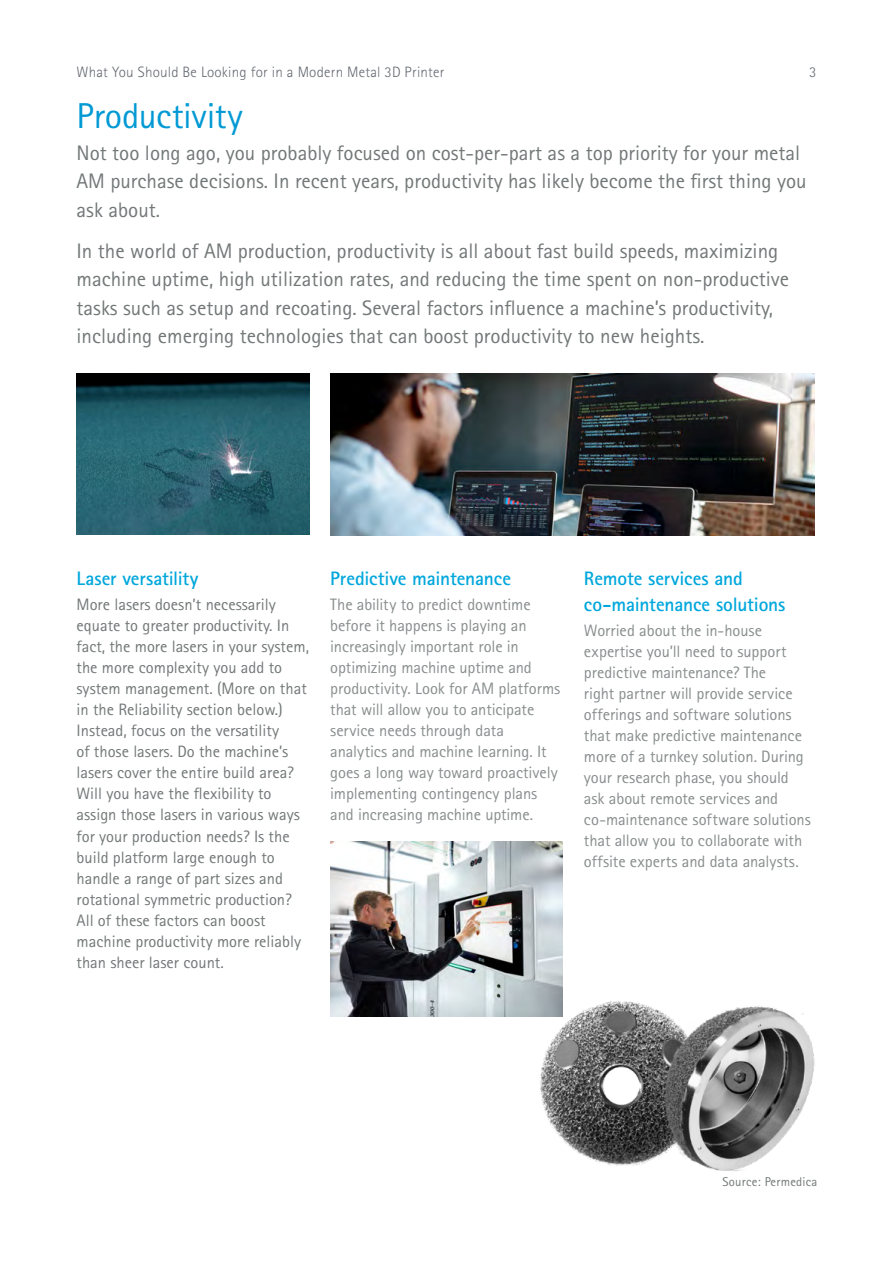
<style>
.page{position:relative;width:893px;height:1263px;background:#fff}
.page>*{position:absolute;margin:0;border:0;box-sizing:border-box;transform-origin:0 0}
.t1{font:36px "Rotis Sans Serif Std";letter-spacing:-.005em;color:#0099d4}
.t2{font:21px/28.5px "Rotis Sans Serif Std";color:#727777}
.t3{font:700 19.5px/25.5px "Rotis Sans Serif Std";letter-spacing:-.01em;color:#00a7dc}
.t4{font:16.5px/21px "Rotis Sans Serif Std";letter-spacing:-.005em;color:#888d8d}
.t5{font:16.5px/21px "Rotis Sans Serif Std";color:#727777}
.t6{font:300 15px "Rotis Sans Serif Std";letter-spacing:.015em;color:#63686f}
.t7{font:12.75px "Rotis Sans Serif Std";letter-spacing:.02em;color:#727777}
</style>
<div class="page">
<img style="left:77px;top:374px;width:232px;height:160px">
<img style="left:330px;top:374px;width:485px;height:162px">
<img style="left:540px;top:1001px;width:275px;height:170px">
<img style="left:330px;top:842px;width:233px;height:175px">
<p class="t6" style="left:77px;top:63px;width:369px">What You Should Be Looking for in a Modern Metal 3D Printer</p>
<p class="t6" style="left:809px;top:63px;width:9px">3</p>
<h1 class="t1" style="left:77px;top:95px;width:168px">Productivity</h1>
<p class="t2" style="left:77px;top:138px;width:732px">Not too long ago, you probably focused on cost-per-part as a top priority for your metal<br>AM purchase decisions. In recent years, productivity has likely become the first thing you ask about.</p>
<p class="t2" style="left:77px;top:236px;width:714px">In the world of AM production, productivity is all about fast build speeds, maximizing machine uptime, high utilization rates, and reducing the time spent on non-productive tasks such as setup and recoating. Several factors influence a machine’s productivity, including emerging technologies that can boost productivity to new heights.</p>
<p class="t3" style="left:77px;top:565px;width:124px">Laser versatility</p>
<p class="t5" style="left:77px;top:594px;width:234px">More lasers doesn’t necessarily equate to greater productivity. In fact, the more lasers in your system, the more complexity you add to system management. (More on that in the Reliability section below.)<br>Instead, focus on the versatility<br>of those lasers. Do the machine’s lasers cover the entire build area?<br>Will you have the flexibility to assign those lasers in various ways for your production needs? Is the build platform large enough to handle a range of part sizes and rotational symmetric production?<br>All of these factors can boost machine productivity more reliably than sheer laser count.</p>
<p class="t3" style="left:330px;top:565px;width:182px">Predictive maintenance</p>
<p class="t4" style="left:330px;top:594px;width:231px">The ability to predict downtime before it happens is playing an increasingly important role in optimizing machine uptime and productivity. Look for AM platforms that will allow you to anticipate service needs through data analytics and machine learning. It goes a long way toward proactively implementing contingency plans and increasing machine uptime.</p>
<p class="t3" style="left:584px;top:565px;width:203px">Remote services and co-maintenance solutions</p>
<p class="t4" style="left:584px;top:620px;width:228px">Worried about the in-house expertise you’ll need to support predictive maintenance? The<br>right partner will provide service offerings and software solutions that make predictive maintenance more of a turnkey solution. During your research phase, you should ask about remote services and co-maintenance software solutions that allow you to collaborate with offsite experts and data analysts.</p>
<p class="t7" style="left:722px;top:1174px;width:97px">Source: Permedica</p>
</div>
